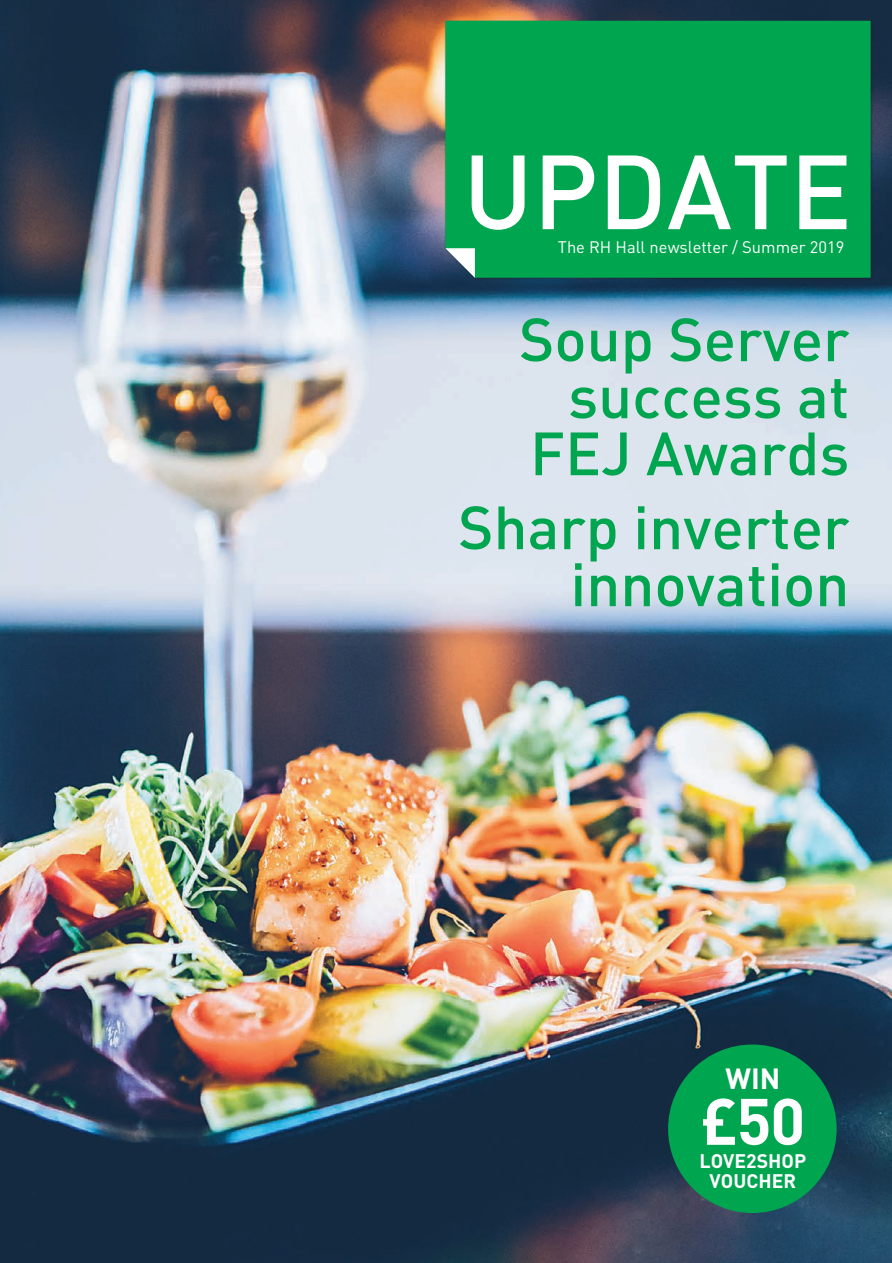
<style>
.page{position:relative;width:892px;height:1263px;background:#fff}
.page>*{position:absolute;margin:0;border:0;box-sizing:border-box;transform-origin:0 0}
.t1{font:500 103.5px "DIN";color:#fff}
.t2{font:700 64.5px "DIN";color:#fff}
.t3{font:500 60px/57px "DIN";color:#00a54f;text-align:right}
.t4{font:700 28.8px "DIN";color:#fff}
.t5{font:700 19.35px/20.4px "DIN";color:#fff;text-align:center}
.t6{font:16.5px "DIN";color:#fff}
</style>
<div class="page">
<img style="left:0;top:0;width:892px;height:1263px">
<div style="left:444px;top:20px;width:429px;height:261px;background:#231f20;opacity:.5"></div>
<div style="left:445px;top:21px;width:426px;height:257px;background:#00a54f"></div>
<svg style="left:445px;top:248px;width:30px;height:30px"></svg>
<div style="left:668px;top:1044px;width:169px;height:169px;background:#00a54f;border-radius:50%"></div>
<p class="t1" style="left:463px;top:126px;width:390px">UPDATE</p>
<p class="t6" style="left:558px;top:237px;width:288px">The RH Hall newsletter / Summer 2019</p>
<p class="t3" style="left:519px;top:309px;width:332px">Soup Server success at<br>FEJ Awards</p>
<p class="t3" style="left:458px;top:497px;width:393px">Sharp inverter innovation</p>
<p class="t4" style="left:725px;top:1059px;width:56px">WIN</p>
<p class="t2" style="left:700px;top:1079px;width:106px">£50</p>
<p class="t5" style="left:699px;top:1150px;width:108px">LOVE2SHOP<br>VOUCHER</p>
</div>
